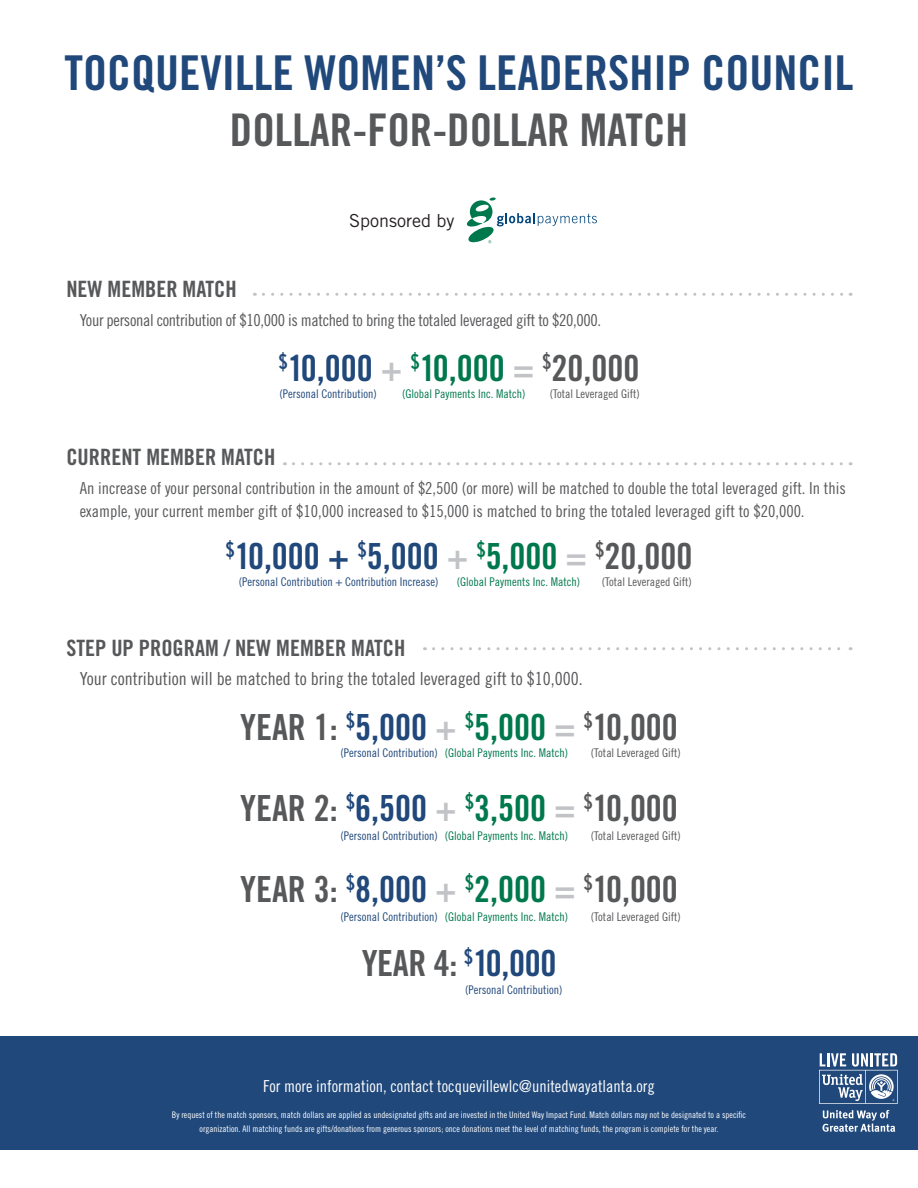
<style>
.page{position:relative;width:918px;height:1188px;background:#fff}
.page>*{position:absolute;margin:0;border:0;box-sizing:border-box;transform-origin:0 0}
.t1{font:48px "Trade Gothic LT Std Bd Cn 20";color:#20487b}
.t2{font:45px "Trade Gothic LT Std Bd Cn 20";color:#57585a}
.Math{font:36px "Trade Gothic LT Std Bd Cn 20";color:#57585a}
.Math-2{font:36px "Trade Gothic LT Std Bd Cn 20";color:#20487b}
.t3{font:22.5px "Trade Gothic LT Std Bd Cn 20";color:#57585a}
.t4{font:18px "Trade Gothic LT Std Cn 18";color:#57585a}
.t5{font:18px "Trade Gothic LT Std";color:#231f20}
.t6{font:16.5px/22.5px "Trade Gothic LT Std Cn 18";color:#57585a}
.t7{font:16.5px "Trade Gothic LT Std Cn 18";letter-spacing:-.02em;color:#57585a}
.t8{font:16.5px "Trade Gothic LT Std Cn 18";color:#fff}
.Match_Description{font:12px "Trade Gothic LT Std Cn 18";color:#20487b}
.Match_Description-2{font:12px "Trade Gothic LT Std Cn 18";color:#00784d}
.Match_Description-3{font:12px "Trade Gothic LT Std Cn 18";color:#57585a}
.Body{font:9px/13.5px "Trade Gothic LT Std Cn 18";color:#fff;text-align:center}
.s1{color:#c2c3c6}
.s2{color:#00784d}
.s3{color:#57585a}
.s4{color:#20487b}
</style>
<div class="page">
<div style="left:0;top:1036px;width:918px;height:114px;background:#20487b"></div>
<svg style="left:263px;top:293px;width:588px;height:3px"></svg>
<svg style="left:293px;top:462px;width:558px;height:3px"></svg>
<svg style="left:823px;top:1110px;width:72px;height:22px"></svg>
<svg style="left:819px;top:1053px;width:79px;height:51px"></svg>
<svg style="left:467px;top:197px;width:130px;height:46px"></svg>
<svg style="left:434px;top:647px;width:417px;height:3px"></svg>
<p class="t1" style="left:64px;top:43px;width:791px">TOCQUEVILLE WOMEN’S LEADERSHIP COUNCIL</p>
<p class="t2" style="left:230px;top:103px;width:460px">DOLLAR-FOR-DOLLAR MATCH</p>
<p class="t5" style="left:349px;top:210px;width:107px">Sponsored by</p>
<p class="t3" style="left:66px;top:275px;width:172px">NEW MEMBER MATCH</p>
<p class="t7" style="left:80px;top:310px;width:523px">Your personal contribution of $10,000 is matched to bring the totaled leveraged gift to $20,000.</p>
<p class="Math-2" style="left:278px;top:347px;width:363px"><sup>$</sup>10,000 <span class="s1">+</span> <sup>$</sup><span class="s2">10,000</span> <span class="s1">=</span> <sup>$</sup><span class="s3">20,000</span></p>
<p class="Match_Description" style="left:280px;top:386px;width:99px">(Personal Contribution)</p>
<p class="Match_Description-2" style="left:402px;top:386px;width:125px">(Global Payments Inc. Match)</p>
<p class="Match_Description-3" style="left:550px;top:386px;width:91px">(Total Leveraged Gift)</p>
<p class="t3" style="left:66px;top:443px;width:211px">CURRENT MEMBER MATCH</p>
<p class="t6" style="left:80px;top:477px;width:768px">An increase of your personal contribution in the amount of $2,500 (or more) will be matched to double the total leveraged gift. In this example, your current member gift of $10,000 increased to $15,000 is matched to bring the totaled leveraged gift to $20,000.</p>
<p class="Math-2" style="left:226px;top:534px;width:468px"><sup>$</sup>10,000 + <sup>$</sup>5,000 <span class="s1">+</span> <sup>$</sup><span class="s2">5,000</span> <span class="s1">=</span> <sup>$</sup><span class="s3">20,000</span></p>
<p class="Match_Description" style="left:239px;top:574px;width:201px">(Personal Contribution + Contribution Increase)</p>
<p class="Match_Description-2" style="left:457px;top:574px;width:125px">(Global Payments Inc. Match)</p>
<p class="Match_Description-3" style="left:602px;top:574px;width:91px">(Total Leveraged Gift)</p>
<p class="t3" style="left:66px;top:635px;width:341px">STEP UP PROGRAM / NEW MEMBER MATCH</p>
<p class="t4" style="left:80px;top:668px;width:504px">Your contribution will be matched to bring the totaled leveraged gift to $10,000.</p>
<p class="Math" style="left:240px;top:705px;width:439px">YEAR 1: <sup>$</sup><span class="s4">5,000</span> <span class="s1">+</span> <sup>$</sup><span class="s2">5,000</span> <span class="s1">=</span> <sup>$</sup>10,000</p>
<p class="Match_Description" style="left:341px;top:746px;width:99px">(Personal Contribution)</p>
<p class="Match_Description-2" style="left:445px;top:746px;width:125px">(Global Payments Inc. Match)</p>
<p class="Match_Description-3" style="left:591px;top:746px;width:91px">(Total Leveraged Gift)</p>
<p class="Math" style="left:240px;top:786px;width:439px">YEAR 2: <sup>$</sup><span class="s4">6,500</span> <span class="s1">+</span> <sup>$</sup><span class="s2">3,500</span> <span class="s1">=</span> <sup>$</sup>10,000</p>
<p class="Match_Description" style="left:341px;top:828px;width:99px">(Personal Contribution)</p>
<p class="Match_Description-2" style="left:445px;top:828px;width:125px">(Global Payments Inc. Match)</p>
<p class="Match_Description-3" style="left:591px;top:828px;width:91px">(Total Leveraged Gift)</p>
<p class="Math" style="left:240px;top:867px;width:439px">YEAR 3: <sup>$</sup><span class="s4">8,000</span> <span class="s1">+</span> <sup>$</sup><span class="s2">2,000</span> <span class="s1">=</span> <sup>$</sup>10,000</p>
<p class="Match_Description" style="left:341px;top:909px;width:99px">(Personal Contribution)</p>
<p class="Match_Description-2" style="left:445px;top:909px;width:125px">(Global Payments Inc. Match)</p>
<p class="Match_Description-3" style="left:591px;top:909px;width:91px">(Total Leveraged Gift)</p>
<p class="Math" style="left:362px;top:942px;width:196px">YEAR 4: <sup>$</sup><span class="s4">10,000</span></p>
<p class="Match_Description" style="left:465px;top:982px;width:99px">(Personal Contribution)</p>
<p class="t8" style="left:263px;top:1076px;width:393px">For more information, contact tocquevillewlc@unitedwayatlanta.org</p>
<p class="Body" style="left:172px;top:1108px;width:576px">By request of the match sponsors, match dollars are applied as undesignated gifts and are invested in the United Way Impact Fund. Match dollars may not be designated to a specific organization. All matching funds are gifts/donations from generous sponsors; once donations meet the level of matching funds, the program is complete for the year.</p>
</div>
